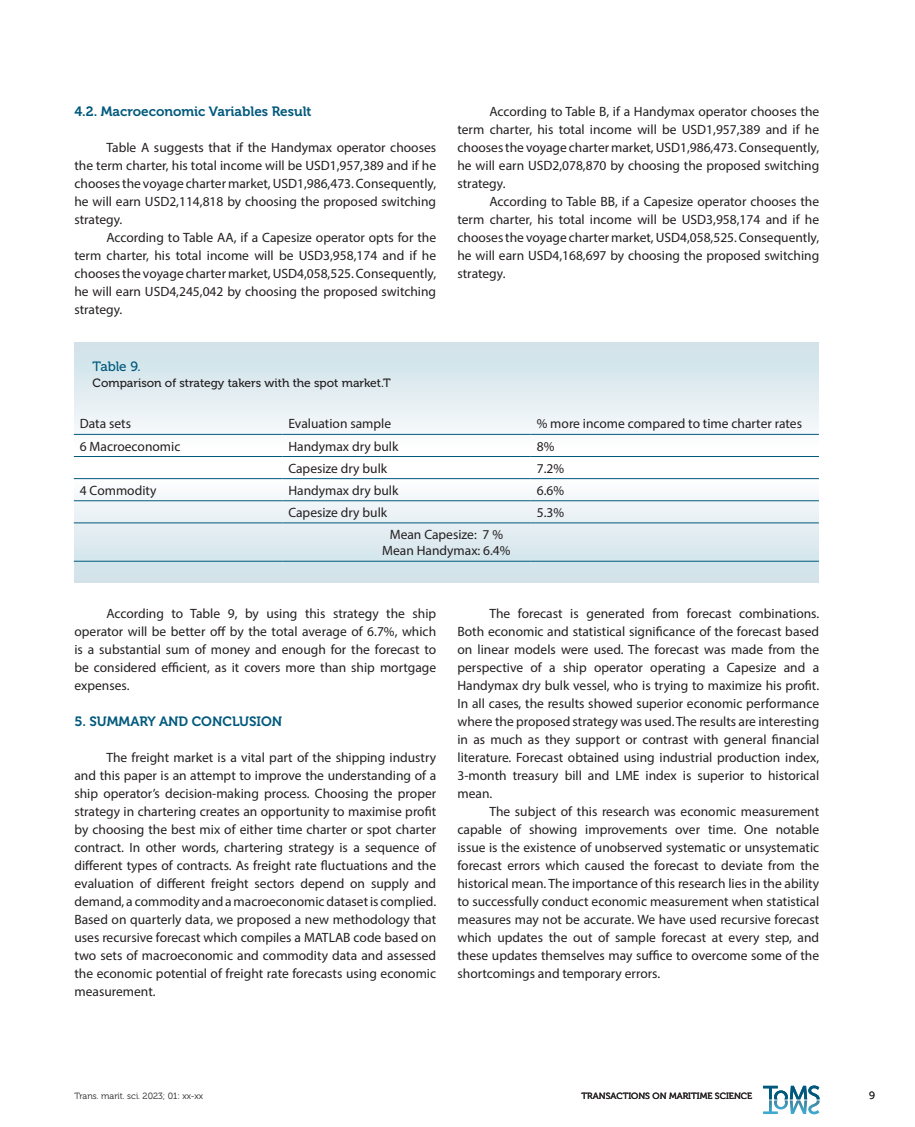
<style>
.page{position:relative;width:915px;height:1127px;background:#fff}
.page>*{position:absolute;margin:0;border:0;box-sizing:border-box;transform-origin:0 0}
.Body_text{font:13.5px/18px "Myriad Pro";color:#231f20;text-align:justify}
.tablica{font:13.5px/16.2px "Myriad Pro";color:#231f20;text-align:center}
.podnaslov{font:13.5px "Museo 700";color:#00597c}
.Figure{font:13.5px "Museo 500";letter-spacing:-.005em;color:#00597c}
.Figure_naslov{font:12px "Museo 500";color:#231f20}
.t1{font:10.5px "Museo 300";color:#231f20}
.t2{font:9px "Museo 300";color:#231f20}
.t3{font:9px "Museo 500";color:#231f20}
</style>
<div class="page">
<svg style="left:763px;top:1085px;width:56px;height:29px"></svg>
<svg style="left:74px;top:479px;width:744px;height:104px"></svg>
<div style="left:74px;top:342px;width:744px;height:105px;background:linear-gradient(to bottom,#cce0e7,#fbfcfe)"></div>
<hr style="left:74px;top:434px;width:208px;height:1px;background:#00597c">
<hr style="left:282px;top:434px;width:248px;height:1px;background:#00597c">
<hr style="left:530px;top:434px;width:288px;height:1px;background:#00597c">
<hr style="left:74px;top:456px;width:208px;height:1px;background:#00597c">
<hr style="left:282px;top:456px;width:248px;height:1px;background:#00597c">
<hr style="left:530px;top:456px;width:288px;height:1px;background:#00597c">
<hr style="left:74px;top:478px;width:208px;height:1px;background:#00597c">
<hr style="left:282px;top:478px;width:248px;height:1px;background:#00597c">
<hr style="left:530px;top:478px;width:288px;height:1px;background:#00597c">
<hr style="left:74px;top:500px;width:208px;height:1px;background:#00597c">
<hr style="left:282px;top:500px;width:248px;height:1px;background:#00597c">
<hr style="left:530px;top:500px;width:288px;height:1px;background:#00597c">
<hr style="left:74px;top:523px;width:208px;height:1px;background:#00597c">
<hr style="left:282px;top:523px;width:248px;height:1px;background:#00597c">
<hr style="left:530px;top:523px;width:288px;height:1px;background:#00597c">
<hr style="left:74px;top:561px;width:208px;height:1px;background:#00597c">
<hr style="left:282px;top:561px;width:248px;height:1px;background:#00597c">
<hr style="left:530px;top:561px;width:288px;height:1px;background:#00597c">
<p class="podnaslov" style="left:74px;top:104px;width:238px">4.2. Macroeconomic Variables Result</p>
<p class="Body_text" style="left:74px;top:139px;width:363px;text-indent:32px">Table A suggests that if the Handymax operator chooses the term charter, his total income will be USD1,957,389 and if he chooses the voyage charter market, USD1,986,473. Consequently, he will earn USD2,114,818 by choosing the proposed switching strategy.</p>
<p class="Body_text" style="left:74px;top:229px;width:363px;text-indent:32px">According to Table AA, if a Capesize operator opts for the term charter, his total income will be USD3,958,174 and if he chooses the voyage charter market, USD4,058,525. Consequently, he will earn USD4,245,042 by choosing the proposed switching strategy.</p>
<p class="Figure" style="left:93px;top:359px;width:50px">Table 9.</p>
<p class="Figure_naslov" style="left:93px;top:377px;width:299px">Comparison of strategy takers with the spot market.T</p>
<p class="Body_text" style="left:457px;top:103px;width:363px;text-indent:32px">According to Table B, if a Handymax operator chooses the term charter, his total income will be USD1,957,389 and if he chooses the voyage charter market, USD1,986,473. Consequently, he will earn USD2,078,870 by choosing the proposed switching strategy.</p>
<p class="Body_text" style="left:457px;top:193px;width:363px;text-indent:32px">According to Table BB, if a Capesize operator chooses the term charter, his total income will be USD3,958,174 and if he chooses the voyage charter market, USD4,058,525. Consequently, he will earn USD4,168,697 by choosing the proposed switching strategy.</p>
<p class="tablica" style="left:80px;top:415px;width:53px">Data sets</p>
<p class="tablica" style="left:288px;top:415px;width:104px">Evaluation sample</p>
<p class="tablica" style="left:536px;top:415px;width:267px">% more income compared to time charter rates</p>
<p class="tablica" style="left:80px;top:438px;width:102px">6 Macroeconomic</p>
<p class="tablica" style="left:288px;top:438px;width:111px">Handymax dry bulk</p>
<p class="tablica" style="left:536px;top:438px;width:19px">8%</p>
<p class="tablica" style="left:288px;top:460px;width:100px">Capesize dry bulk</p>
<p class="tablica" style="left:536px;top:460px;width:29px">7.2%</p>
<p class="tablica" style="left:80px;top:482px;width:78px">4 Commodity</p>
<p class="tablica" style="left:288px;top:482px;width:111px">Handymax dry bulk</p>
<p class="tablica" style="left:536px;top:482px;width:29px">6.6%</p>
<p class="tablica" style="left:288px;top:504px;width:100px">Capesize dry bulk</p>
<p class="tablica" style="left:536px;top:504px;width:29px">5.3%</p>
<p class="tablica" style="left:382px;top:526px;width:130px">Mean Capesize: 7 %<br>Mean Handymax: 6.4%</p>
<p class="Body_text" style="left:74px;top:604px;width:363px;text-indent:32px">According to Table 9, by using this strategy the ship operator will be better off by the total average of 6.7%, which is a substantial sum of money and enough for the forecast to be considered efficient, as it covers more than ship mortgage expenses.</p>
<p class="podnaslov" style="left:74px;top:714px;width:209px">5. SUMMARY AND CONCLUSION</p>
<p class="Body_text" style="left:74px;top:748px;width:363px;text-indent:32px">The freight market is a vital part of the shipping industry and this paper is an attempt to improve the understanding of a ship operator’s decision-making process. Choosing the proper strategy in chartering creates an opportunity to maximise profit by choosing the best mix of either time charter or spot charter contract. In other words, chartering strategy is a sequence of different types of contracts. As freight rate fluctuations and the evaluation of different freight sectors depend on supply and demand, a commodity and a macroeconomic dataset is complied.<br>Based on quarterly data, we proposed a new methodology that uses recursive forecast which compiles a MATLAB code based on two sets of macroeconomic and commodity data and assessed the economic potential of freight rate forecasts using economic measurement.</p>
<p class="Body_text" style="left:457px;top:604px;width:363px;text-indent:32px">The forecast is generated from forecast combinations.<br>Both economic and statistical significance of the forecast based on linear models were used. The forecast was made from the perspective of a ship operator operating a Capesize and a Handymax dry bulk vessel, who is trying to maximize his profit.<br>In all cases, the results showed superior economic performance where the proposed strategy was used. The results are interesting in as much as they support or contrast with general financial literature. Forecast obtained using industrial production index, 3-month treasury bill and LME index is superior to historical mean.</p>
<p class="Body_text" style="left:457px;top:802px;width:363px;text-indent:32px">The subject of this research was economic measurement capable of showing improvements over time. One notable issue is the existence of unobserved systematic or unsystematic forecast errors which caused the forecast to deviate from the historical mean. The importance of this research lies in the ability to successfully conduct economic measurement when statistical measures may not be accurate. We have used recursive forecast which updates the out of sample forecast at every step, and these updates themselves may suffice to overcome some of the shortcomings and temporary errors.</p>
<p class="t2" style="left:74px;top:1091px;width:130px">Trans. marit. sci. 2023; 01: xx-xx</p>
<p class="t3" style="left:581px;top:1091px;width:172px">TRANSACTIONS ON MARITIME SCIENCE</p>
<p class="t1" style="left:868px;top:1090px;width:7px">9</p>
</div>
